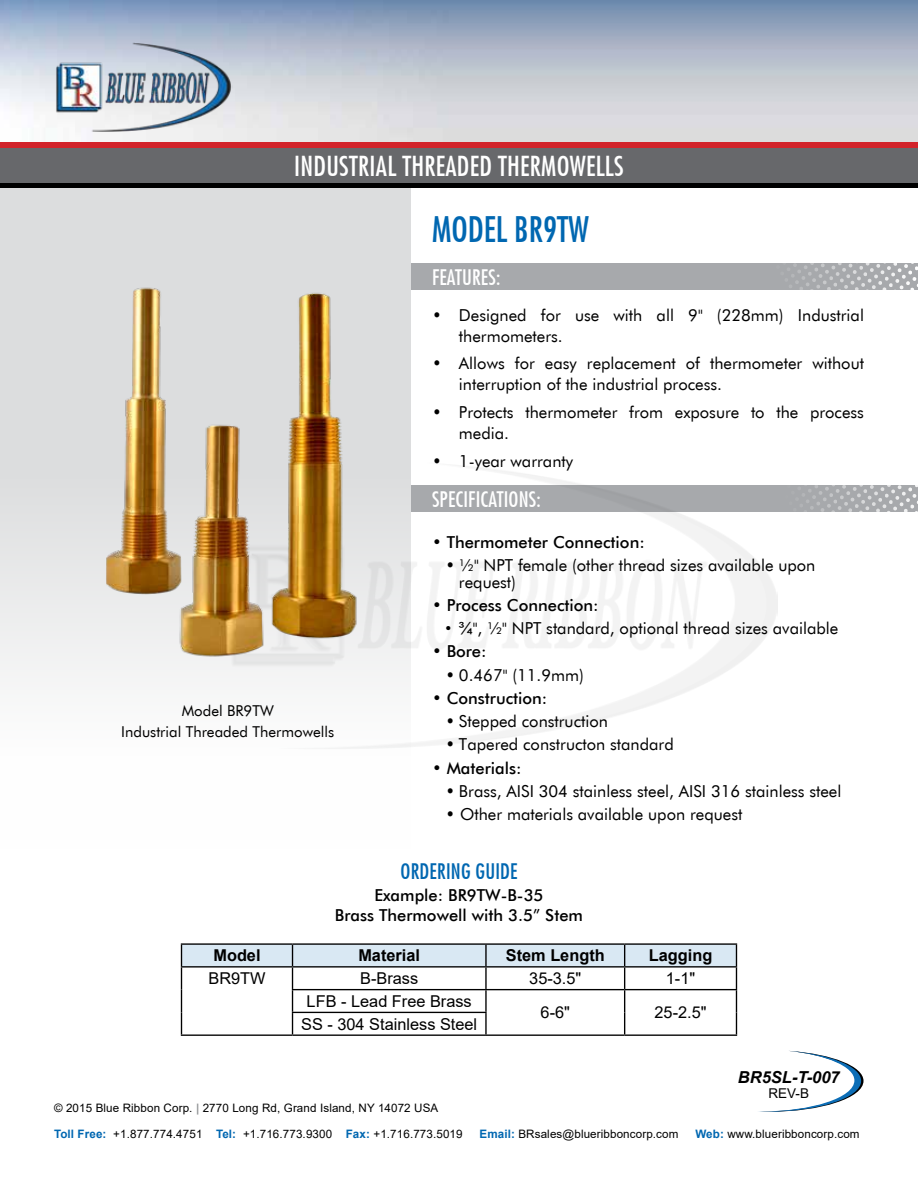
<style>
.page{position:relative;width:918px;height:1188px;background:#fff}
.page>*{position:absolute;margin:0;border:0;box-sizing:border-box;transform-origin:0 0}
.t1{font:500 condensed 34.5px "Futura";color:#0067b1}
.t2{font:500 condensed 27px "Futura";letter-spacing:.01em;color:#fff}
.t3{font:500 condensed 21px "Futura";letter-spacing:.01em;color:#fff}
.t4{font:500 condensed 21px "Futura";letter-spacing:.01em;color:#0067b1}
.t5{font:16.5px/21px "Futura BT";color:#000}
.t6{font:500 16.5px/19.5px "Futura BT";color:#000;text-align:center}
.t7{font:italic 700 16.5px "Arial";color:#000}
.t8{font:16.35px "Arial";color:#000}
.t9{font:700 16.35px "Arial";color:#000}
.t10{font:15px/21.8px "Futura BT";color:#000;text-align:center}
.t11{font:13.5px "Arial";color:#000}
.t12{font:11.7px/25.5px "Arial";letter-spacing:.01em;color:#000}
.s1{font-family:"Arial"}
.s2{font-weight:400}
.s3{font-weight:700;font-style:italic;color:#939598}
.s4{font-weight:700;color:#0067b1}
</style>
<div class="page">
<svg style="left:758px;top:1051px;width:106px;height:61px"></svg>
<img style="left:0;top:0;width:918px;height:146px">
<div style="left:320px;top:263px;width:598px;height:27px;background:#a7a9ac"></div>
<svg style="left:788px;top:263px;width:130px;height:27px"></svg>
<div style="left:0;top:145px;width:411px;height:704px;background:linear-gradient(to bottom,#cdcecf,#fff)"></div>
<div style="left:0;top:146px;width:918px;height:37px;background:#67686b"></div>
<hr style="left:0;top:183px;width:918px;height:4px;background:#000">
<img style="left:226px;top:463px;width:552px;height:286px">
<img style="left:54px;top:256px;width:347px;height:431px">
<svg style="left:746px;top:463px;width:172px;height:101px"></svg>
<img style="left:54px;top:41px;width:179px;height:91px">
<hr style="left:181px;top:943px;width:112px;height:2px;background:#000">
<hr style="left:293px;top:943px;width:193px;height:2px;background:#000">
<hr style="left:486px;top:943px;width:139px;height:2px;background:#000">
<hr style="left:625px;top:943px;width:112px;height:2px;background:#000">
<svg style="left:181px;top:944px;width:556px;height:91px"></svg>
<hr style="left:181px;top:1035px;width:112px;height:1px;background:#000">
<hr style="left:293px;top:1035px;width:193px;height:1px;background:#000">
<hr style="left:486px;top:1035px;width:139px;height:1px;background:#000">
<hr style="left:625px;top:1035px;width:112px;height:1px;background:#000">
<h2 class="t2" style="left:294px;top:150px;width:331px">INDUSTRIAL THREADED THERMOWELLS</h2>
<h1 class="t1" style="left:432px;top:208px;width:158px">MODEL BR9TW</h1>
<p class="t3" style="left:432px;top:265px;width:70px">FEATURES:</p>
<p class="t10" style="left:121px;top:699px;width:214px">Model BR9TW<br>Industrial Threaded Thermowells</p>
<p class="t5" style="left:459px;top:304px;width:407px;text-indent:-27px">• Designed for use with all 9" (228mm) Industrial thermometers.</p>
<p class="t5" style="left:459px;top:353px;width:406px;text-indent:-27px">• Allows for easy replacement of thermometer without interruption of the industrial process.</p>
<p class="t5" style="left:459px;top:402px;width:406px;text-indent:-27px">• Protects thermometer from exposure to the process media.</p>
<p class="t5" style="left:432px;top:450px;width:143px">• 1-year warranty</p>
<p class="t3" style="left:432px;top:487px;width:110px">SPECIFICATIONS:</p>
<p class="t6" style="left:432px;top:532px;width:214px">• Thermometer Connection:</p>
<p class="t5" style="left:459px;top:557px;width:358px;line-height:16.5px;text-indent:-13px">• ½" NPT female (other thread sizes available upon request)</p>
<p class="t6" style="left:432px;top:595px;width:168px">• Process Connection:</p>
<p class="t5" style="left:445px;top:618px;width:394px"><span class="s1">• ¾</span>", ½" NPT standard, optional thread sizes available</p>
<p class="t6" style="left:432px;top:642px;width:56px">• Bore:</p>
<p class="t5" style="left:445px;top:664px;width:140px">• 0.467" (11.9mm)</p>
<p class="t6" style="left:432px;top:688px;width:117px">• Construction:</p>
<p class="t5" style="left:445px;top:711px;width:164px">• Stepped construction</p>
<p class="t5" style="left:445px;top:734px;width:230px">• Tapered constructon standard</p>
<p class="t6" style="left:432px;top:758px;width:91px">• Materials:</p>
<p class="t5" style="left:445px;top:780px;width:397px">• Brass, AISI 304 stainless steel, AISI 316 stainless steel</p>
<p class="t5" style="left:445px;top:804px;width:298px">• Other materials available upon request</p>
<p class="t4" style="left:400px;top:859px;width:119px">ORDERING GUIDE</p>
<p class="t6" style="left:335px;top:885px;width:250px">Example: BR9TW-B-35<br>Brass Thermowell with 3.5<span class="s2">”</span> Stem</p>
<p class="t9" style="left:213px;top:944px;width:49px">Model</p>
<p class="t9" style="left:358px;top:944px;width:63px">Material</p>
<p class="t9" style="left:506px;top:944px;width:100px">Stem Length</p>
<p class="t9" style="left:649px;top:944px;width:65px">Lagging</p>
<p class="t8" style="left:208px;top:967px;width:59px">BR9TW</p>
<p class="t8" style="left:360px;top:967px;width:60px">B-Brass</p>
<p class="t8" style="left:529px;top:967px;width:54px">35-3.5"</p>
<p class="t8" style="left:666px;top:967px;width:31px">1-1"</p>
<p class="t8" style="left:307px;top:990px;width:167px">LFB - Lead Free Brass</p>
<p class="t8" style="left:541px;top:1001px;width:31px">6-6"</p>
<p class="t8" style="left:655px;top:1001px;width:54px">25-2.5"</p>
<p class="t8" style="left:301px;top:1013px;width:178px">SS - 304 Stainless Steel</p>
<p class="t7" style="left:738px;top:1066px;width:103px">BR5SL-T-007</p>
<p class="t11" style="left:769px;top:1084px;width:42px">REV-B</p>
<p class="t12" style="left:54px;top:1096px;width:410px">© 2015 Blue Ribbon Corp. <span class="s3">|</span> 2770 Long Rd, Grand Island, NY 14072 USA<br><span class="s4">Toll Free:</span> +1.877.774.4751 <span class="s4">Tel:</span> +1.716.773.9300 <span class="s4">Fax:</span> +1.716.773.5019</p>
<p class="t12" style="left:480px;top:1121px;width:200px"><span class="s4">Email:</span> BRsales@blueribboncorp.com</p>
<p class="t12" style="left:695px;top:1121px;width:166px"><span class="s4">Web:</span> www.blueribboncorp.com</p>
</div>
